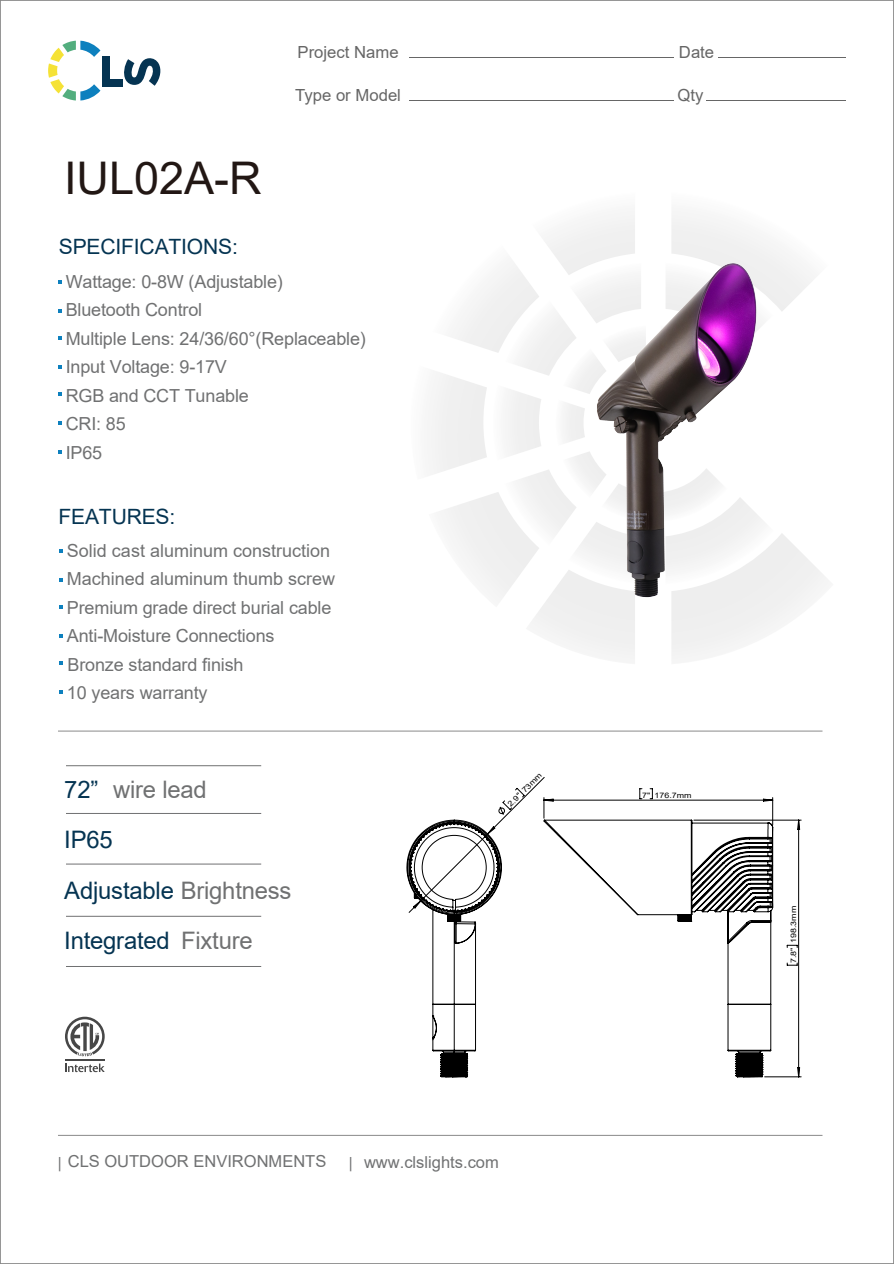
<style>
.page{position:relative;width:894px;height:1264px;background:#fff}
.page>*{position:absolute;margin:0;border:0;box-sizing:border-box;transform-origin:0 0}
.t1{font:45px "Arial";color:#221714}
.t2{font:24.15px/50.4px "Arial";letter-spacing:-.01em;color:#053452}
.t3{font:21px "Arial";letter-spacing:-.01em;color:#053452}
.t4{font:18px/28.5px "Arial";letter-spacing:-.01em;color:#707172}
.t5{font:16.65px "Arial";color:#666}
.t6{font:16.5px "Arial";color:#707172}
.t7{font:7.5px "Arial";color:#000;scale:1.18 1}
.s1{color:#707172}
.s2{font-size:15px}
</style>
<div class="page">
<svg style="left:65px;top:1063px;width:40px;height:9px"></svg>
<hr style="left:65px;top:1059px;width:40px;height:1px;background:#474747">
<svg style="left:65px;top:1016px;width:40px;height:40px"></svg>
<svg style="left:431px;top:215px;width:395px;height:444px"></svg>
<hr style="left:66px;top:813px;width:195px;height:1px;background:#707172">
<hr style="left:66px;top:864px;width:195px;height:1px;background:#707172">
<hr style="left:66px;top:916px;width:195px;height:1px;background:#707172">
<hr style="left:66px;top:966px;width:195px;height:1px;background:#707172">
<hr style="left:66px;top:765px;width:195px;height:1px;background:#707172">
<svg style="left:58px;top:280px;width:4px;height:3px"></svg>
<svg style="left:58px;top:309px;width:4px;height:3px"></svg>
<svg style="left:58px;top:337px;width:4px;height:3px"></svg>
<svg style="left:58px;top:366px;width:4px;height:3px"></svg>
<svg style="left:58px;top:392px;width:4px;height:3px"></svg>
<svg style="left:58px;top:421px;width:4px;height:3px"></svg>
<svg style="left:58px;top:451px;width:4px;height:3px"></svg>
<hr style="left:58px;top:1135px;width:764px;height:1px;background:#000">
<hr style="left:58px;top:730px;width:764px;height:1px;background:#000">
<svg style="left:48px;top:41px;width:52px;height:59px"></svg>
<div style="left:102px;top:56px;width:8px;height:30px;background:#053452"></div>
<div style="left:102px;top:79px;width:21px;height:7px;background:#053452"></div>
<svg style="left:124px;top:58px;width:37px;height:28px"></svg>
<hr style="left:409px;top:57px;width:264px;height:1px;background:#666">
<hr style="left:409px;top:101px;width:264px;height:1px;background:#666">
<hr style="left:719px;top:57px;width:127px;height:1px;background:#666">
<hr style="left:706px;top:101px;width:140px;height:1px;background:#666">
<img style="left:560px;top:239px;width:217px;height:368px">
<svg style="left:406px;top:777px;width:395px;height:300px"></svg>
<h1 class="t1" style="left:64px;top:148px;width:199px">IUL02A-R</h1>
<p class="t3" style="left:59px;top:232px;width:181px">SPECIFICATIONS:</p>
<p class="t5" style="left:297px;top:40px;width:103px">Project Name</p>
<p class="t5" style="left:295px;top:84px;width:107px">Type or Model</p>
<p class="t4" style="left:66px;top:267px;width:302px">Wattage: 0-8W (Adjustable)<br>Bluetooth Control<br>Multiple Lens: 24/36/60°(Replaceable)<br>Input Voltage: 9-17V<br>RGB and CCT Tunable<br>CRI: 85<br>IP65</p>
<p class="t3" style="left:59px;top:502px;width:118px">FEATURES:</p>
<p class="t4" style="left:67px;top:536px;width:270px">Solid cast aluminum construction<br>Machined aluminum thumb screw<br>Premium grade direct burial cable<br>Anti-Moisture Connections<br>Bronze standard finish<br>10 years warranty</p>
<h2 class="t2" style="left:64px;top:764px;width:229px">72” <span class="s1">wire lead<br></span>IP65<br>Adjustable <span class="s1">Brightness<br></span>Integrated <span class="s1">Fixture</span></h2>
<p class="t7" style="left:505px;top:801px;width:39px;rotate:-45deg">2.9" 73mm</p>
<p class="t6" style="left:58px;top:1150px;width:270px"><span class="s2">|</span> CLS OUTDOOR ENVIRONMENTS</p>
<p class="t6" style="left:349px;top:1150px;width:151px"><span class="s2">|</span> www.clslights.com</p>
<p class="t5" style="left:679px;top:40px;width:37px">Date</p>
<p class="t5" style="left:677px;top:84px;width:27px">Qty</p>
<p class="t7" style="left:642px;top:790px;width:44px">7" 176.7mm</p>
<p class="t7" style="left:788px;top:963px;width:50px;rotate:-90deg">7.8" 198.3mm</p>
</div>
